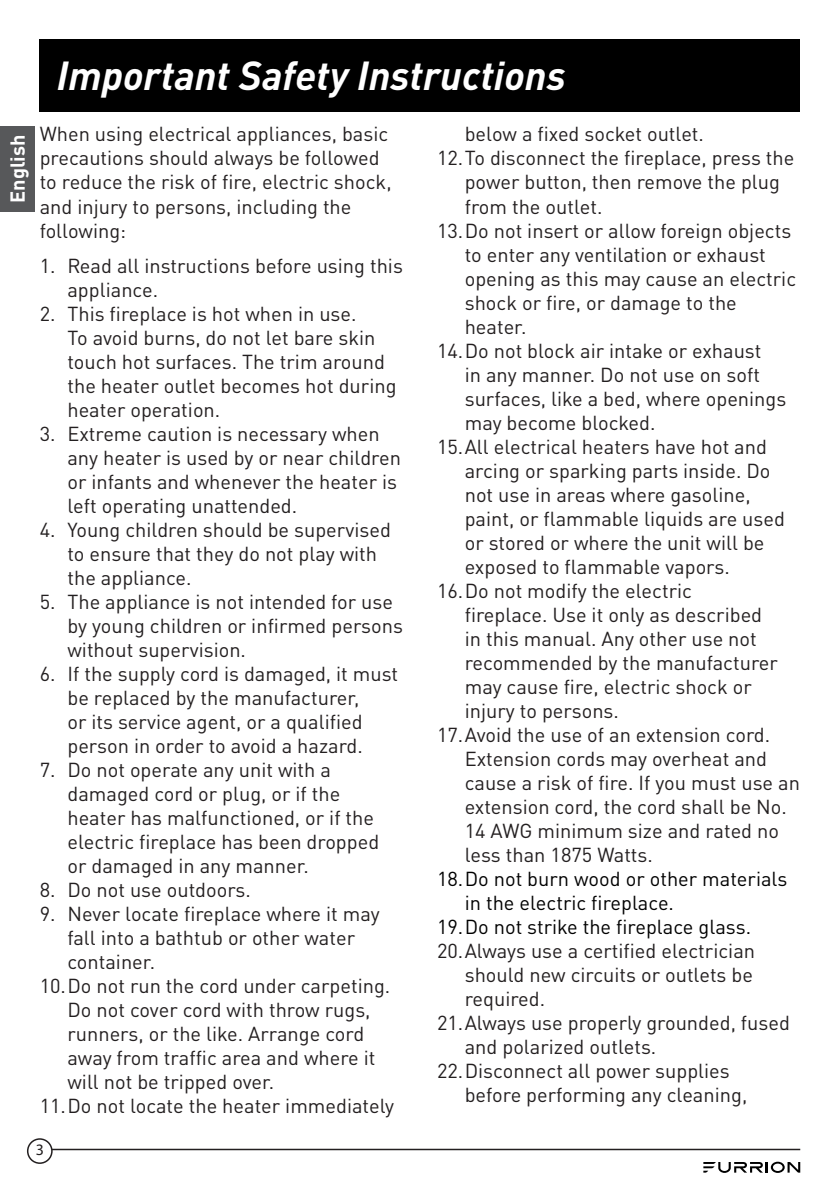
<style>
.page{position:relative;width:840px;height:1191px;background:#fff}
.page>*{position:absolute;margin:0;border:0;box-sizing:border-box;transform-origin:0 0}
.Body_-_Heading{font:italic 700 40px "DIN";color:#fff}
.Body-normal{font:20px/24px "DIN Pro";color:#231f20}
.t1{font:20px/24px "DIN Pro";color:#000}
.t2{font:700 20px "DIN Pro";color:#fff}
.t3{font:16px "Myriad Pro";color:#231f20}
</style>
<div class="page">
<hr style="left:40px;top:1148px;width:759px;height:2px;background:#231f20">
<svg style="left:703px;top:1161px;width:96px;height:11px"></svg>
<div style="left:28px;top:1139px;width:24px;height:24px;background:#fff;border-radius:50%"></div>
<div style="left:27px;top:1138px;width:26px;height:25px;border:2px solid #231f20;border-radius:50%"></div>
<div style="left:40px;top:40px;width:759px;height:72px;background:#000"></div>
<div style="left:0;top:126px;width:34px;height:85px;background:#57585a"></div>
<p class="Body_-_Heading" style="left:57px;top:50px;width:510px">Important Safety Instructions</p>
<p class="t2" style="left:4px;top:203px;width:70px;rotate:-90deg">English</p>
<p class="Body-normal" style="left:40px;top:121px;width:353px">When using electrical appliances, basic precautions should always be followed to reduce the risk of fire, electric shock, and injury to persons, including the following:</p>
<p class="Body-normal" style="left:67px;top:252px;width:337px;text-indent:-28px">1. Read all instructions before using this appliance.</p>
<p class="Body-normal" style="left:67px;top:300px;width:330px;text-indent:-28px">2. This fireplace is hot when in use.<br>To avoid burns, do not let bare skin touch hot surfaces. The trim around the heater outlet becomes hot during heater operation.</p>
<p class="Body-normal" style="left:67px;top:420px;width:335px;text-indent:-28px">3. Extreme caution is necessary when any heater is used by or near children or infants and whenever the heater is left operating unattended.</p>
<p class="Body-normal" style="left:67px;top:516px;width:325px;text-indent:-28px">4. Young children should be supervised to ensure that they do not play with the appliance.</p>
<p class="Body-normal" style="left:67px;top:588px;width:337px;text-indent:-28px">5. The appliance is not intended for use by young children or infirmed persons without supervision.</p>
<p class="Body-normal" style="left:40px;top:660px;width:360px;text-align:center">6. If the supply cord is damaged, it must be replaced by the manufacturer,<br>or its service agent, or a qualified person in order to avoid a hazard.</p>
<p class="Body-normal" style="left:67px;top:756px;width:313px;text-indent:-28px">7. Do not operate any unit with a damaged cord or plug, or if the heater has malfunctioned, or if the electric fireplace has been dropped or damaged in any manner.</p>
<p class="Body-normal" style="left:40px;top:876px;width:213px">8. Do not use outdoors.</p>
<p class="Body-normal" style="left:67px;top:900px;width:313px;text-indent:-28px">9. Never locate fireplace where it may fall into a bathtub or other water container.</p>
<p class="Body-normal" style="left:67px;top:972px;width:324px;text-indent:-28px">10.Do not run the cord under carpeting.<br>Do not cover cord with throw rugs, runners, or the like. Arrange cord away from traffic area and where it will not be tripped over.</p>
<p class="Body-normal" style="left:40px;top:1092px;width:355px">11.Do not locate the heater immediately</p>
<p class="t3" style="left:36px;top:1141px;width:10px">3</p>
<p class="Body-normal" style="left:464px;top:121px;width:241px">below a fixed socket outlet.</p>
<p class="Body-normal" style="left:464px;top:145px;width:331px;text-indent:-28px">12.To disconnect the fireplace, press the power button, then remove the plug from the outlet.</p>
<p class="Body-normal" style="left:464px;top:217px;width:333px;text-indent:-28px">13.Do not insert or allow foreign objects to enter any ventilation or exhaust opening as this may cause an electric shock or fire, or damage to the heater.</p>
<p class="Body-normal" style="left:464px;top:337px;width:323px;text-indent:-28px">14.Do not block air intake or exhaust<br>in any manner. Do not use on soft surfaces, like a bed, where openings may become blocked.</p>
<p class="Body-normal" style="left:464px;top:433px;width:321px;text-indent:-28px">15.All electrical heaters have hot and arcing or sparking parts inside. Do not use in areas where gasoline, paint, or flammable liquids are used or stored or where the unit will be exposed to flammable vapors.</p>
<p class="Body-normal" style="left:464px;top:577px;width:314px;text-indent:-28px">16.Do not modify the electric fireplace. Use it only as described in this manual. Any other use not recommended by the manufacturer may cause fire, electric shock or injury to persons.</p>
<p class="Body-normal" style="left:464px;top:721px;width:336px;text-indent:-28px">17.Avoid the use of an extension cord.<br>Extension cords may overheat and cause a risk of fire. If you must use an extension cord, the cord shall be No.<br>14 AWG minimum size and rated no less than 1875 Watts.</p>
<p class="t1" style="left:464px;top:865px;width:324px;text-indent:-28px">18.Do not burn wood or other materials in the electric fireplace.</p>
<p class="t1" style="left:437px;top:913px;width:315px">19.Do not strike the fireplace glass.</p>
<p class="Body-normal" style="left:464px;top:937px;width:292px;text-align:justify;text-indent:-28px">20.Always use a certified electrician should new circuits or outlets be required.</p>
<p class="Body-normal" style="left:464px;top:1009px;width:326px;text-indent:-28px">21.Always use properly grounded, fused and polarized outlets.</p>
<p class="Body-normal" style="left:464px;top:1057px;width:284px;text-indent:-28px">22.Disconnect all power supplies before performing any cleaning,</p>
</div>
